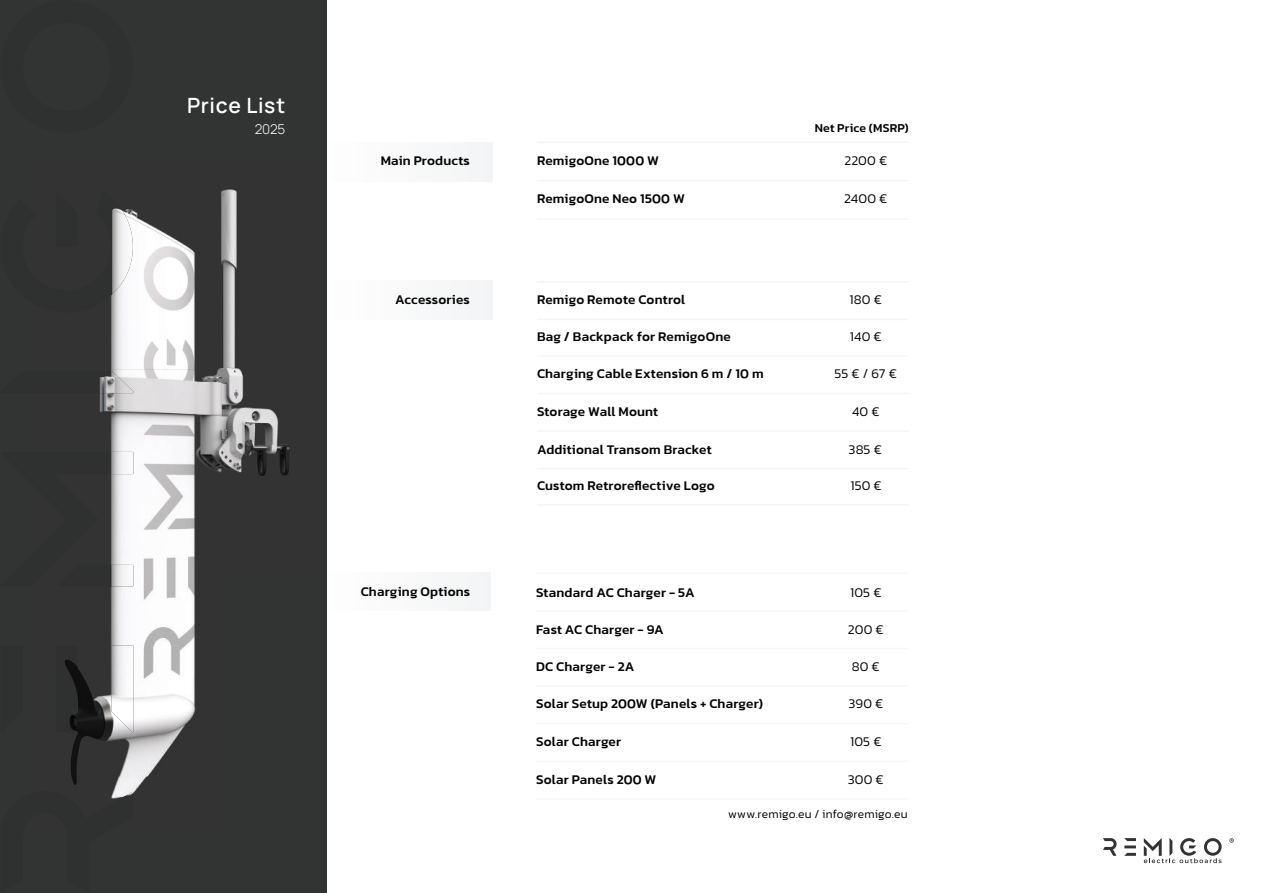
<style>
.page{position:relative;width:1263px;height:893px;background:#fff}
.page>*{position:absolute;margin:0;border:0;box-sizing:border-box;transform-origin:0 0}
.t1{font:600 21px "Manrope";letter-spacing:.025em;color:#fff}
.t2{font:500 13.5px "Kanit";letter-spacing:.01em;color:#050504}
.t3{font:300 13.5px "Kanit";letter-spacing:.015em;color:#050504}
.t4{font:300 13.5px "Manrope";color:#fff}
.t5{font:500 12.3px "Kanit";letter-spacing:.015em;color:#050504}
.t6{font:300 12px "Kanit";letter-spacing:.015em;color:#050504}
</style>
<div class="page">
<div style="left:1px;top:0;width:326px;height:893px;background:#323333"></div>
<hr style="left:537px;top:142px;width:371px;height:1px;background:#f4f5f6">
<hr style="left:537px;top:281px;width:372px;height:2px;background:#f4f5f6">
<hr style="left:537px;top:319px;width:372px;height:1px;background:#f4f5f6">
<hr style="left:537px;top:180px;width:372px;height:1px;background:#f4f5f6">
<hr style="left:537px;top:218px;width:372px;height:2px;background:#f4f5f6">
<hr style="left:537px;top:355px;width:372px;height:2px;background:#f4f5f6">
<hr style="left:537px;top:504px;width:372px;height:1px;background:#f4f5f6">
<hr style="left:537px;top:430px;width:372px;height:2px;background:#f4f5f6">
<hr style="left:537px;top:393px;width:372px;height:1px;background:#f4f5f6">
<hr style="left:537px;top:468px;width:372px;height:1px;background:#f4f5f6">
<hr style="left:536px;top:573px;width:372px;height:1px;background:#f4f5f6">
<hr style="left:536px;top:610px;width:372px;height:2px;background:#f4f5f6">
<hr style="left:536px;top:648px;width:372px;height:1px;background:#f4f5f6">
<hr style="left:536px;top:685px;width:372px;height:2px;background:#f4f5f6">
<hr style="left:536px;top:723px;width:372px;height:1px;background:#f4f5f6">
<hr style="left:536px;top:761px;width:372px;height:1px;background:#f4f5f6">
<hr style="left:536px;top:798px;width:372px;height:2px;background:#f4f5f6">
<img style="left:71px;top:189px;width:219px;height:604px">
<img style="left:71px;top:791px;width:62px;height:8px">
<img style="left:112px;top:645px;width:22px;height:87px">
<img style="left:64px;top:645px;width:14px;height:87px">
<img style="left:71px;top:452px;width:63px;height:134px">
<img style="left:71px;top:371px;width:63px;height:22px">
<img style="left:71px;top:192px;width:62px;height:121px">
<img style="left:71px;top:192px;width:7px;height:54px">
<svg style="left:1103px;top:838px;width:13px;height:18px"></svg>
<svg style="left:1124px;top:838px;width:12px;height:18px"></svg>
<svg style="left:1229px;top:838px;width:5px;height:5px"></svg>
<svg style="left:1144px;top:838px;width:77px;height:25px"></svg>
<h1 class="t1" style="left:187px;top:94px;width:100px">Price List</h1>
<p class="t4" style="left:255px;top:121px;width:32px">2025</p>
<p class="t2" style="left:381px;top:155px;width:91px">Main Products</p>
<p class="t2" style="left:537px;top:155px;width:123px">RemigoOne 1000 W</p>
<p class="t5" style="left:815px;top:124px;width:96px">Net Price (MSRP)</p>
<p class="t3" style="left:844px;top:155px;width:44px">2200 €</p>
<p class="t2" style="left:395px;top:294px;width:76px">Accessories</p>
<p class="t2" style="left:537px;top:194px;width:149px">RemigoOne Neo 1500 W</p>
<p class="t3" style="left:844px;top:194px;width:45px">2400 €</p>
<p class="t2" style="left:537px;top:295px;width:150px">Remigo Remote Control</p>
<p class="t3" style="left:850px;top:295px;width:34px">180 €</p>
<p class="t2" style="left:537px;top:331px;width:195px">Bag / Backpack for RemigoOne</p>
<p class="t3" style="left:850px;top:331px;width:33px">140 €</p>
<p class="t2" style="left:537px;top:369px;width:228px">Charging Cable Extension 6 m / 10 m</p>
<p class="t3" style="left:835px;top:369px;width:64px">55 € / 67 €</p>
<p class="t2" style="left:537px;top:406px;width:123px">Storage Wall Mount</p>
<p class="t2" style="left:537px;top:444px;width:176px">Additional Transom Bracket</p>
<p class="t2" style="left:537px;top:475px;width:179px">Custom Retroreflective Logo</p>
<p class="t3" style="left:852px;top:406px;width:29px">40 €</p>
<p class="t3" style="left:848px;top:445px;width:35px">385 €</p>
<p class="t3" style="left:850px;top:480px;width:33px">150 €</p>
<p class="t2" style="left:361px;top:587px;width:111px">Charging Options</p>
<p class="t3" style="left:850px;top:587px;width:33px">105 €</p>
<p class="t3" style="left:848px;top:624px;width:37px">200 €</p>
<p class="t3" style="left:852px;top:661px;width:29px">80 €</p>
<p class="t3" style="left:848px;top:698px;width:36px">390 €</p>
<p class="t3" style="left:850px;top:737px;width:33px">105 €</p>
<p class="t3" style="left:848px;top:774px;width:37px">300 €</p>
<p class="t2" style="left:536px;top:587px;width:160px">Standard AC Charger - 5A</p>
<p class="t2" style="left:536px;top:624px;width:129px">Fast AC Charger - 9A</p>
<p class="t2" style="left:536px;top:661px;width:100px">DC Charger - 2A</p>
<p class="t2" style="left:536px;top:698px;width:228px">Solar Setup 200W (Panels + Charger)</p>
<p class="t2" style="left:536px;top:737px;width:87px">Solar Charger</p>
<p class="t2" style="left:536px;top:774px;width:122px">Solar Panels 200 W</p>
<p class="t6" style="left:728px;top:810px;width:181px">www.remigo.eu / info@remigo.eu</p>
</div>
